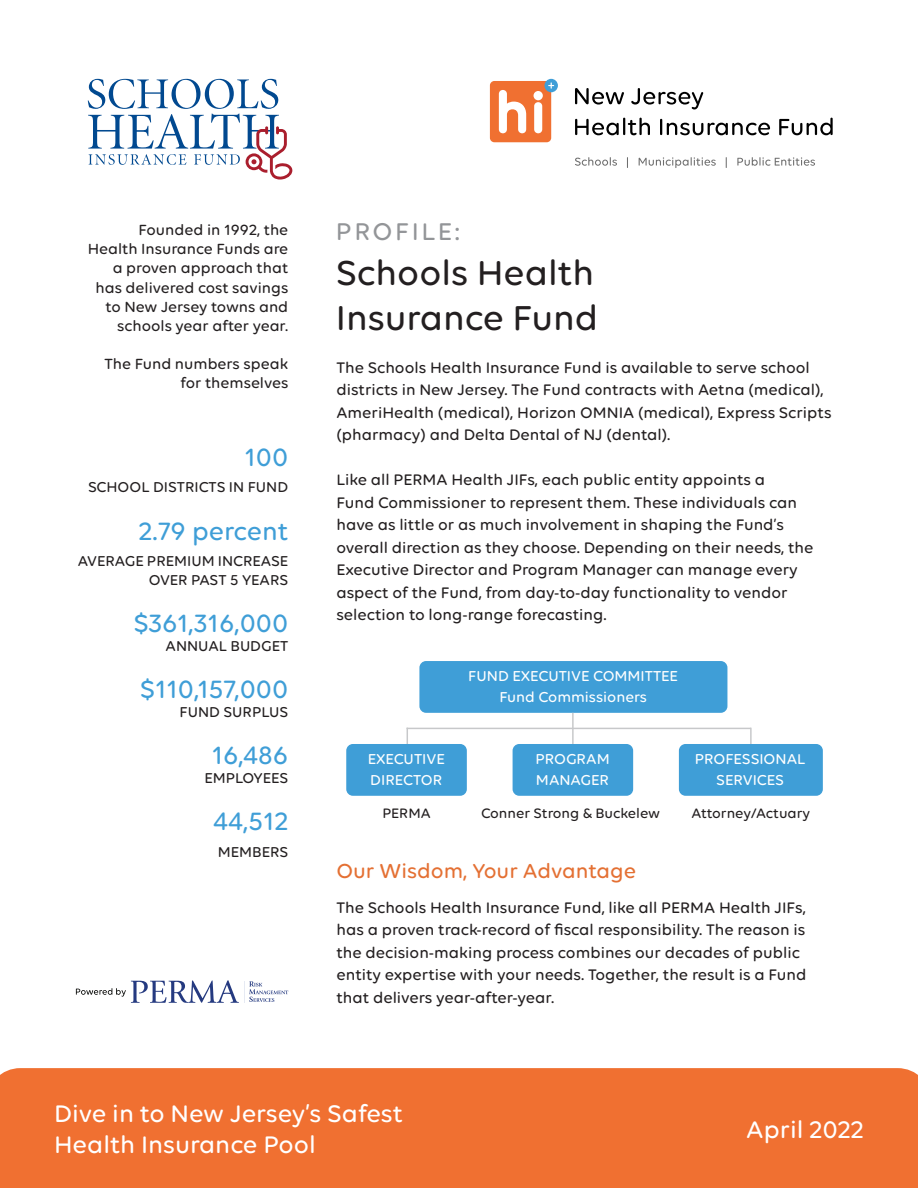
<style>
.page{position:relative;width:918px;height:1188px;background:#fff}
.page>*{position:absolute;margin:0;border:0;box-sizing:border-box;transform-origin:0 0}
.t1{font:500 37.35px/44.8px "Volte Rounded";color:#231f20}
.t2{font:500 27px "Volte Rounded";color:#3f9ed7}
.t3{font:500 26.1px "Volte Rounded";letter-spacing:.1em;color:#939598}
.t4{font:500 25.8px/31px "Volte Rounded";color:#fff}
.t5{font:500 21.9px "Volte Rounded";color:#e47033}
.t6{font:500 16.5px/22.5px "Volte Rounded";color:#231f20}
.t7{font:500 15.9px/19px "Volte Rounded";color:#231f20;text-align:right}
.t8{font:500 15.45px/18.6px "Volte Rounded";color:#231f20;text-align:right}
.t9{font:500 15.45px "Volte Rounded";color:#fff}
.t10{font:500 14.7px "Volte Rounded";color:#231f20}
</style>
<div class="page">
<div style="left:0;top:1068px;width:918px;height:120px;background:#f07031"></div>
<div style="left:419px;top:661px;width:308px;height:52px;background:#3f9ed7;border-radius:7px"></div>
<div style="left:513px;top:744px;width:120px;height:52px;background:#3f9ed7;border-radius:7px"></div>
<div style="left:346px;top:744px;width:121px;height:52px;background:#3f9ed7;border-radius:7px"></div>
<div style="left:679px;top:744px;width:144px;height:52px;background:#3f9ed7;border-radius:7px"></div>
<hr style="left:572px;top:713px;width:2px;height:31px;background:#c7c8ca">
<svg style="left:407px;top:729px;width:1px;height:15px"></svg>
<svg style="left:750px;top:728px;width:2px;height:16px"></svg>
<hr style="left:407px;top:728px;width:344px;height:1px;background:#c7c8ca">
<svg style="left:575px;top:88px;width:49px;height:17px"></svg>
<svg style="left:631px;top:88px;width:72px;height:21px"></svg>
<svg style="left:575px;top:118px;width:75px;height:17px"></svg>
<svg style="left:660px;top:119px;width:110px;height:16px"></svg>
<svg style="left:779px;top:118px;width:54px;height:17px"></svg>
<svg style="left:575px;top:157px;width:42px;height:9px"></svg>
<svg style="left:639px;top:157px;width:77px;height:11px"></svg>
<svg style="left:737px;top:157px;width:78px;height:9px"></svg>
<div style="left:490px;top:81px;width:61px;height:61px;background:#f07031;border-radius:4px"></div>
<svg style="left:499px;top:90px;width:27px;height:43px"></svg>
<div style="left:534px;top:102px;width:8px;height:31px;background:#fff;border-radius:4px"></div>
<div style="left:534px;top:91px;width:9px;height:9px;background:#fff;border-radius:50%"></div>
<div style="left:544px;top:79px;width:14px;height:13px;background:#3f9ed7;border-radius:50%"></div>
<svg style="left:548px;top:82px;width:6px;height:7px"></svg>
<svg style="left:88px;top:79px;width:205px;height:101px"></svg>
<svg style="left:76px;top:980px;width:212px;height:23px"></svg>
<p class="t7" style="left:88px;top:220px;width:202px">Founded in 1992, the<br>Health Insurance Funds are a proven approach that has delivered cost savings to New Jersey towns and schools year after year.</p>
<p class="t7" style="left:104px;top:354px;width:185px">The Fund numbers speak for themselves</p>
<p class="t2" style="left:244px;top:441px;width:45px">100</p>
<p class="t8" style="left:88px;top:478px;width:202px">SCHOOL DISTRICTS IN FUND</p>
<p class="t2" style="left:139px;top:515px;width:151px">2.79 percent</p>
<p class="t8" style="left:78px;top:552px;width:212px">AVERAGE PREMIUM INCREASE<br>OVER PAST 5 YEARS</p>
<p class="t2" style="left:133px;top:608px;width:156px">$361,316,000</p>
<p class="t8" style="left:166px;top:636px;width:124px">ANNUAL BUDGET</p>
<p class="t2" style="left:140px;top:674px;width:150px">$110,157,000</p>
<p class="t8" style="left:180px;top:702px;width:110px">FUND SURPLUS</p>
<p class="t2" style="left:212px;top:740px;width:78px">16,486</p>
<p class="t8" style="left:204px;top:768px;width:85px">EMPLOYEES</p>
<p class="t2" style="left:213px;top:806px;width:77px">44,512</p>
<p class="t8" style="left:218px;top:842px;width:72px">MEMBERS</p>
<p class="t3" style="left:336px;top:216px;width:125px">PROFILE:</p>
<p class="t1" style="left:336px;top:249px;width:264px">Schools Health<br>Insurance Fund</p>
<p class="t6" style="left:336px;top:356px;width:497px">The Schools Health Insurance Fund is available to serve school districts in New Jersey. The Fund contracts with Aetna (medical), AmeriHealth (medical), Horizon OMNIA (medical), Express Scripts (pharmacy) and Delta Dental of NJ (dental).</p>
<p class="t6" style="left:336px;top:468px;width:479px">Like all PERMA Health JIFs, each public entity appoints a<br>Fund Commissioner to represent them. These individuals can have as little or as much involvement in shaping the Fund’s overall direction as they choose. Depending on their needs, the Executive Director and Program Manager can manage every aspect of the Fund, from day-to-day functionality to vendor selection to long-range forecasting.</p>
<p class="t9" style="left:368px;top:750px;width:79px">EXECUTIVE</p>
<p class="t9" style="left:370px;top:771px;width:73px">DIRECTOR</p>
<p class="t9" style="left:468px;top:667px;width:211px">FUND EXECUTIVE COMMITTEE</p>
<p class="t9" style="left:499px;top:688px;width:149px">Fund Commissioners</p>
<p class="t9" style="left:535px;top:750px;width:76px">PROGRAM</p>
<p class="t9" style="left:536px;top:771px;width:75px">MANAGER</p>
<p class="t9" style="left:695px;top:750px;width:112px">PROFESSIONAL</p>
<p class="t9" style="left:716px;top:771px;width:69px">SERVICES</p>
<p class="t10" style="left:382px;top:805px;width:50px">PERMA</p>
<p class="t10" style="left:481px;top:805px;width:181px">Conner Strong &amp; Buckelew</p>
<p class="t10" style="left:691px;top:805px;width:120px">Attorney/Actuary</p>
<p class="t5" style="left:336px;top:858px;width:301px">Our Wisdom, Your Advantage</p>
<p class="t6" style="left:336px;top:896px;width:471px">The Schools Health Insurance Fund, like all PERMA Health JIFs, has a proven track-record of fiscal responsibility. The reason is the decision-making process combines our decades of public entity expertise with your needs. Together, the result is a Fund that delivers year-after-year.</p>
<p class="t4" style="left:54px;top:1098px;width:350px">Dive in to New Jersey’s Safest<br>Health Insurance Pool</p>
<p class="t4" style="left:746px;top:1113px;width:119px">April 2022</p>
</div>
